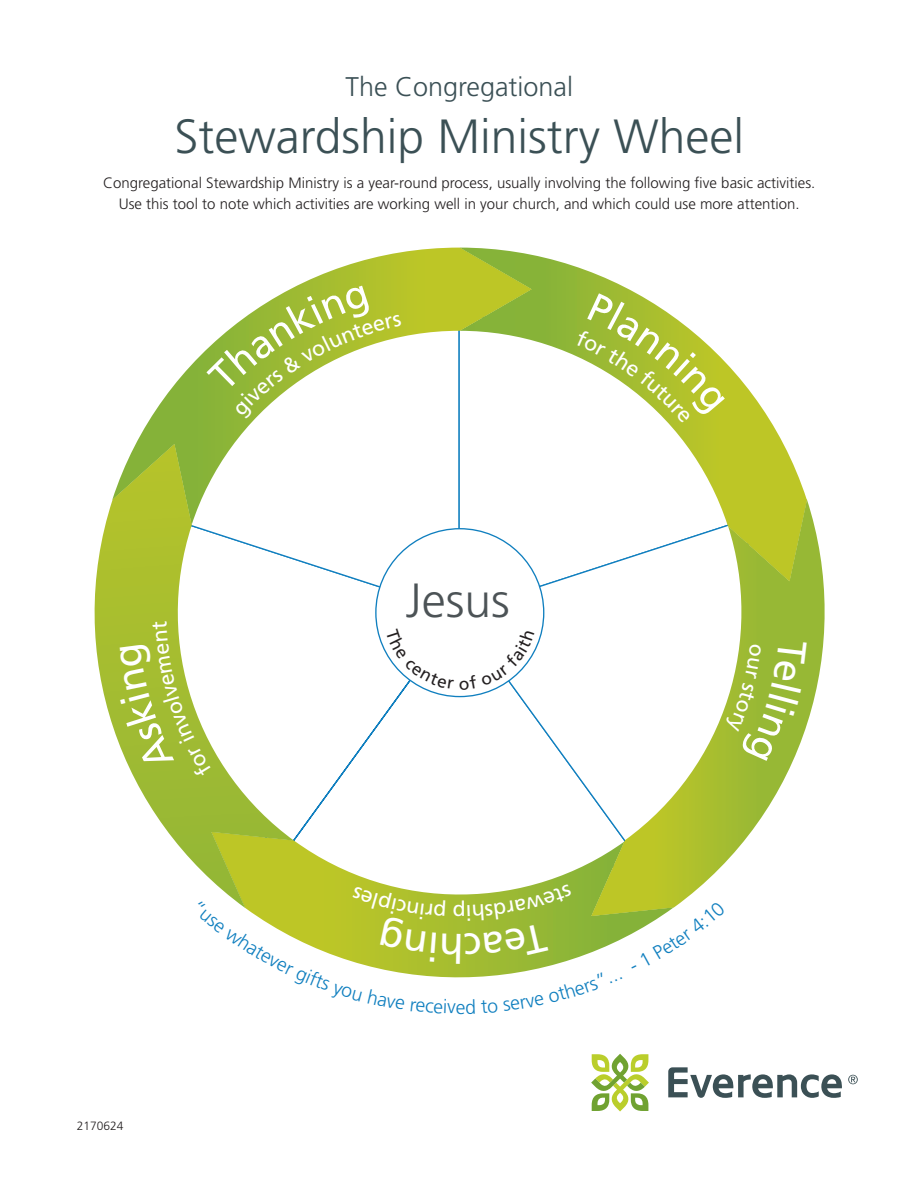
<style>
.page{position:relative;width:918px;height:1188px;background:#fff}
.page>*{position:absolute;margin:0;border:0;box-sizing:border-box;transform-origin:0 0}
.t1{font:300 48px "Frutiger LT Std";color:#3b5055}
.t2{font:300 48px "Frutiger LT Std";color:#4c5356}
.t3{font:300 27px "Frutiger LT Std";color:#3b5055}
.t4{font:21.45px "Frutiger LT Std";color:#fff}
.t5{font:300 19.35px "Frutiger LT Std";color:#107fbf}
.t6{font:300 15px/21px "Frutiger LT Std";color:#231f20;text-align:center}
.t7{font:300 12px "Frutiger LT Std";color:#231f20}
</style>
<div class="page">
<svg style="left:294px;top:528px;width:156px;height:75px"></svg>
<svg style="left:457px;top:525px;width:134px;height:270px"></svg>
<svg style="left:591px;top:500px;width:234px;height:362px"></svg>
<svg style="left:460px;top:255px;width:347px;height:326px"></svg>
<svg style="left:135px;top:248px;width:397px;height:277px"></svg>
<svg style="left:94px;top:444px;width:200px;height:423px"></svg>
<div style="left:376px;top:529px;width:168px;height:168px;background:#fff;border-radius:50%"></div>
<svg style="left:668px;top:1067px;width:174px;height:31px"></svg>
<svg style="left:591px;top:1054px;width:58px;height:57px"></svg>
<svg style="left:848px;top:1075px;width:10px;height:9px"></svg>
<svg style="left:724px;top:639px;width:83px;height:122px;background:#a2bf46"></svg>
<svg style="left:119px;top:622px;width:93px;height:156px"></svg>
<svg style="left:206px;top:285px;width:196px;height:134px"></svg>
<svg style="left:575px;top:293px;width:150px;height:131px"></svg>
<svg style="left:198px;top:832px;width:528px;height:146px"></svg>
<svg style="left:386px;top:651px;width:41px;height:38px"></svg>
<svg style="left:491px;top:648px;width:44px;height:42px"></svg>
<h2 class="t3" style="left:346px;top:71px;width:229px">The Congregational</h2>
<h1 class="t1" style="left:174px;top:109px;width:571px">Stewardship Ministry Wheel</h1>
<p class="t6" style="left:103px;top:172px;width:714px">Congregational Stewardship Ministry is a year-round process, usually involving the following five basic activities.<br>Use this tool to note which activities are working well in your church, and which could use more attention.</p>
<h1 class="t2" style="left:406px;top:573px;width:105px">Jesus</h1>
<h3 class="t4" style="left:466px;top:926px;width:15px;rotate:-180deg">p</h3>
<p class="t7" style="left:77px;top:1119px;width:48px">2170624</p>
<p class="t5" style="left:456px;top:996px;width:11px">e</p>
</div>
